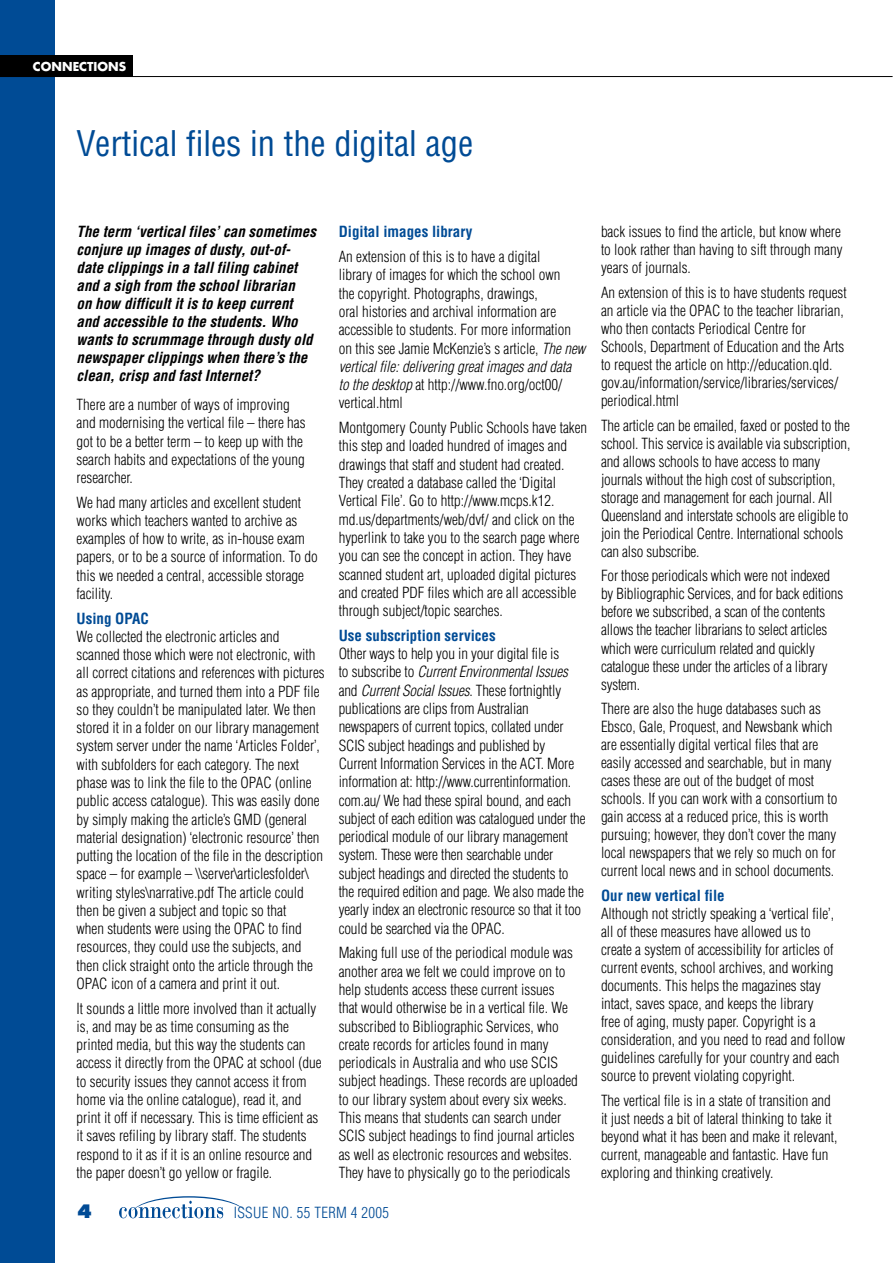
<style>
.page{position:relative;width:893px;height:1263px;background:#fff}
.page>*{position:absolute;margin:0;border:0;box-sizing:border-box;transform-origin:0 0}
.t1{font:condensed 34.5px "Helvetica";color:#004b95}
.t2{font:300 condensed 15px/18.3px "Helvetica";color:#000}
.t3{font:italic 700 condensed 15px/18px "Helvetica";color:#000}
.t4{font:700 condensed 15px "Helvetica";color:#004b95}
.t5{font:300 condensed 15px "Helvetica";letter-spacing:.02em;color:#004b95}
.t6{font:700 12px "Futura";color:#fff}
.s1{font-style:italic}
</style>
<div class="page">
<div style="left:0;top:0;width:55px;height:1263px;background:#004b95"></div>
<div style="left:0;top:55px;width:132px;height:22px;background:#000"></div>
<hr style="left:0;top:76px;width:893px;height:1px;background:#000">
<svg style="left:119px;top:1196px;width:127px;height:22px"></svg>
<p class="t6" style="left:33px;top:58px;width:95px">CONNECTIONS</p>
<h1 class="t1" style="left:77px;top:121px;width:398px">Vertical files in the digital age</h1>
<p class="t3" style="left:77px;top:223px;width:241px">The term ‘vertical files’ can sometimes conjure up images of dusty, out-of&shy;date clippings in a tall filing cabinet and a sigh from the school librarian<br>on how difficult it is to keep current and accessible to the students. Who wants to scrummage through dusty old newspaper clippings when there’s the clean, crisp and fast Internet?</p>
<p class="t2" style="left:77px;top:395px;width:231px">There are a number of ways of improving and modernising the vertical file – there has got to be a better term – to keep up with the search habits and expectations of the young researcher.</p>
<p class="t2" style="left:77px;top:493px;width:243px">We had many articles and excellent student works which teachers wanted to archive as examples of how to write, as in-house exam papers, or to be a source of information. To do this we needed a central, accessible storage facility.</p>
<p class="t4" style="left:77px;top:609px;width:74px">Using OPAC</p>
<p class="t2" style="left:77px;top:627px;width:250px">We collected the electronic articles and scanned those which were not electronic, with all correct citations and references with pictures as appropriate, and turned them into a PDF file so they couldn’t be manipulated later. We then stored it in a folder on our library management system server under the name ‘Articles Folder’, with subfolders for each category. The next phase was to link the file to the OPAC (online public access catalogue). This was easily done by simply making the article’s GMD (general material designation) ‘electronic resource’ then putting the location of the file in the description space – for example – \\server\articlesfolder\ writing styles\narrative.pdf The article could then be given a subject and topic so that<br>when students were using the OPAC to find resources, they could use the subjects, and then click straight onto the article through the OPAC icon of a camera and print it out.</p>
<p class="t2" style="left:77px;top:999px;width:247px">It sounds a little more involved than it actually is, and may be as time consuming as the printed media, but this way the students can access it directly from the OPAC at school (due to security issues they cannot access it from home via the online catalogue), read it, and print it off if necessary. This is time efficient as it saves refiling by library staff. The students respond to it as if it is an online resource and the paper doesn’t go yellow or fragile.</p>
<p class="t4" style="left:339px;top:222px;width:135px">Digital images library</p>
<p class="t2" style="left:339px;top:247px;width:248px">An extension of this is to have a digital<br>library of images for which the school own<br>the copyright. Photographs, drawings,<br>oral histories and archival information are accessible to students. For more information on this see Jamie McKenzie’s s article, <span class="s1">The new vertical file: delivering great images and data<br>to the desktop</span> at http://www.fno.org/oct00/ vertical.html</p>
<p class="t2" style="left:339px;top:418px;width:250px">Montgomery County Public Schools have taken this step and loaded hundred of images and drawings that staff and student had created.<br>They created a database called the ‘Digital Vertical File’. Go to http://www.mcps.k12. md.us/departments/web/dvf/ and click on the hyperlink to take you to the search page where you can see the concept in action. They have scanned student art, uploaded digital pictures and created PDF files which are all accessible through subject/topic searches.</p>
<p class="t4" style="left:339px;top:626px;width:158px">Use subscription services</p>
<p class="t2" style="left:339px;top:644px;width:248px">Other ways to help you in your digital file is<br>to subscribe to <span class="s1">Current Environmental Issues </span>and <span class="s1">Current Social Issues</span>. These fortnightly publications are clips from Australian newspapers of current topics, collated under SCIS subject headings and published by Current Information Services in the ACT. More information at: http://www.currentinformation. com.au/ We had these spiral bound, and each subject of each edition was catalogued under the periodical module of our library management system. These were then searchable under subject headings and directed the students to the required edition and page. We also made the yearly index an electronic resource so that it too could be searched via the OPAC.</p>
<p class="t2" style="left:339px;top:944px;width:241px">Making full use of the periodical module was another area we felt we could improve on to help students access these current issues<br>that would otherwise be in a vertical file. We subscribed to Bibliographic Services, who create records for articles found in many periodicals in Australia and who use SCIS subject headings. These records are uploaded to our library system about every six weeks.<br>This means that students can search under SCIS subject headings to find journal articles as well as electronic resources and websites.<br>They have to physically go to the periodicals</p>
<p class="t5" style="left:234px;top:1203px;width:157px">ISSUE NO. 55 TERM 4 2005</p>
<p class="t2" style="left:601px;top:223px;width:243px;text-align:justify">back issues to find the article, but know where to look rather than having to sift through many years of journals.</p>
<p class="t2" style="left:601px;top:283px;width:247px">An extension of this is to have students request an article via the OPAC to the teacher librarian, who then contacts Periodical Centre for Schools, Department of Education and the Arts to request the article on http://education.qld. gov.au/information/service/libraries/services/ periodical.html</p>
<p class="t2" style="left:601px;top:416px;width:251px">The article can be emailed, faxed or posted to the school. This service is available via subscription, and allows schools to have access to many journals without the high cost of subscription, storage and management for each journal. All Queensland and interstate schools are eligible to join the Periodical Centre. International schools can also subscribe.</p>
<p class="t2" style="left:601px;top:567px;width:244px">For those periodicals which were not indexed by Bibliographic Services, and for back editions before we subscribed, a scan of the contents allows the teacher librarians to select articles which were curriculum related and quickly catalogue these under the articles of a library system.</p>
<p class="t2" style="left:601px;top:699px;width:238px">There are also the huge databases such as Ebsco, Gale, Proquest, and Newsbank which are essentially digital vertical files that are easily accessed and searchable, but in many cases these are out of the budget of most schools. If you can work with a consortium to gain access at a reduced price, this is worth pursuing; however, they don’t cover the many local newspapers that we rely so much on for current local news and in school documents.</p>
<p class="t4" style="left:601px;top:886px;width:125px">Our new vertical file</p>
<p class="t2" style="left:601px;top:904px;width:246px">Although not strictly speaking a ‘vertical file’, all of these measures have allowed us to create a system of accessibility for articles of current events, school archives, and working documents. This helps the magazines stay intact, saves space, and keeps the library<br>free of aging, musty paper. Copyright is a consideration, and you need to read and follow guidelines carefully for your country and each source to prevent violating copyright.</p>
<p class="t2" style="left:601px;top:1091px;width:238px">The vertical file is in a state of transition and it just needs a bit of lateral thinking to take it beyond what it has been and make it relevant, current, manageable and fantastic. Have fun exploring and thinking creatively.</p>
</div>
